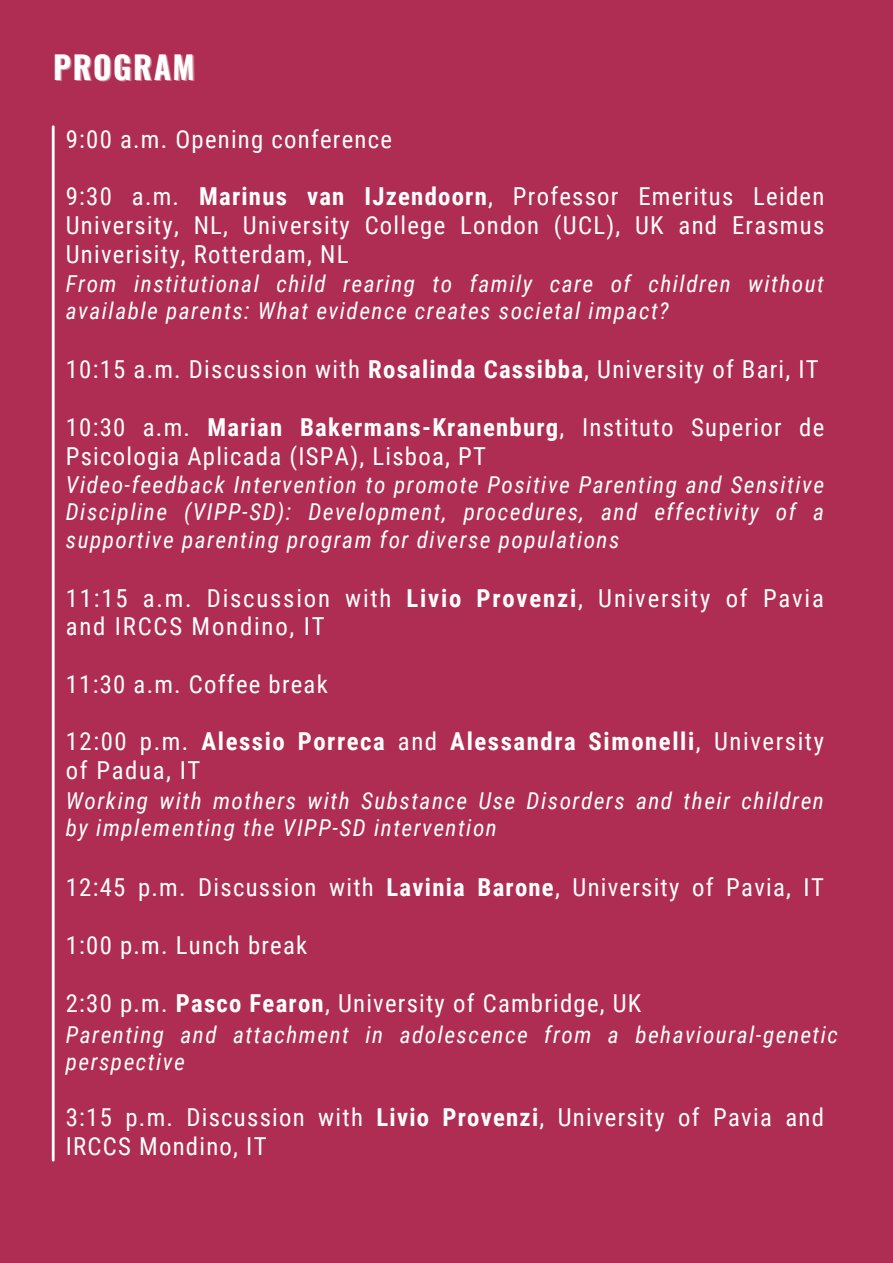
<style>
.page{position:relative;width:893px;height:1263px;background:#af2d52}
.page>*{position:absolute;margin:0;border:0;box-sizing:border-box;transform-origin:0 0}
.t1{font:700 31.5px "Oswald";letter-spacing:.05em;color:#fff}
.t2{font:24.75px/28.7px "Roboto Condensed";letter-spacing:.05em;color:#fff}
.t3{font:24.75px/28.7px "Roboto Condensed";letter-spacing:.075em;color:#fff}
.t4{font:italic 23.25px/27.6px "Roboto Condensed";letter-spacing:.065em;color:#fff}
.s1{font-weight:700}
</style>
<div class="page">
<hr style="left:52px;top:127px;width:3px;height:1033px;background:#fff">
<p class="t1" style="left:53px;top:42px;width:143px">PROGRAM</p>
<p class="t2" style="left:66px;top:125px;width:328px">9:00 a.m. Opening conference</p>
<p class="t2" style="left:66px;top:183px;width:760px;text-align:justify">9:30 a.m. <span class="s1">Marinus van IJzendoorn</span>, Professor Emeritus Leiden University, NL, University College London (UCL), UK and Erasmus Univerisity, Rotterdam, NL</p>
<p class="t4" style="left:66px;top:270px;width:759px">From institutional child rearing to family care of children without available parents: What evidence creates societal impact?</p>
<p class="t2" style="left:66px;top:355px;width:754px">10:15 a.m. Discussion with <span class="s1">Rosalinda Cassibba</span>, University of Bari, IT</p>
<p class="t2" style="left:66px;top:413px;width:760px;line-height:29.2px">10:30 a.m. <span class="s1">Marian Bakermans-Kranenburg</span>, Instituto Superior de<br>Psicologia Aplicada (ISPA), Lisboa, PT</p>
<p class="t4" style="left:66px;top:471px;width:759px;text-align:justify">Video-feedback Intervention to promote Positive Parenting and Sensitive Discipline (VIPP-SD): Development, procedures, and effectivity of a supportive parenting program for diverse populations</p>
<p class="t3" style="left:66px;top:584px;width:759px">11:15 a.m. Discussion with <span class="s1">Livio Provenzi</span>, University of Pavia and IRCCS Mondino, IT</p>
<p class="t2" style="left:66px;top:670px;width:263px">11:30 a.m. Coffee break</p>
<p class="t2" style="left:66px;top:727px;width:760px">12:00 p.m. <span class="s1">Alessio Porreca</span> and <span class="s1">Alessandra Simonelli</span>, University of Padua, IT</p>
<p class="t4" style="left:66px;top:787px;width:759px">Working with mothers with Substance Use Disorders and their children by implementing the VIPP-SD intervention</p>
<p class="t2" style="left:66px;top:873px;width:759px">12:45 p.m. Discussion with <span class="s1">Lavinia Barone</span>, University of Pavia, IT</p>
<p class="t2" style="left:66px;top:931px;width:243px">1:00 p.m. Lunch break</p>
<p class="t2" style="left:66px;top:989px;width:577px">2:30 p.m. <span class="s1">Pasco Fearon</span>, University of Cambridge, UK</p>
<p class="t4" style="left:66px;top:1021px;width:774px">Parenting and attachment in adolescence from a behavioural-genetic perspective</p>
<p class="t2" style="left:66px;top:1103px;width:759px">3:15 p.m. Discussion with <span class="s1">Livio Provenzi</span>, University of Pavia and<br>IRCCS Mondino, IT</p>
</div>
